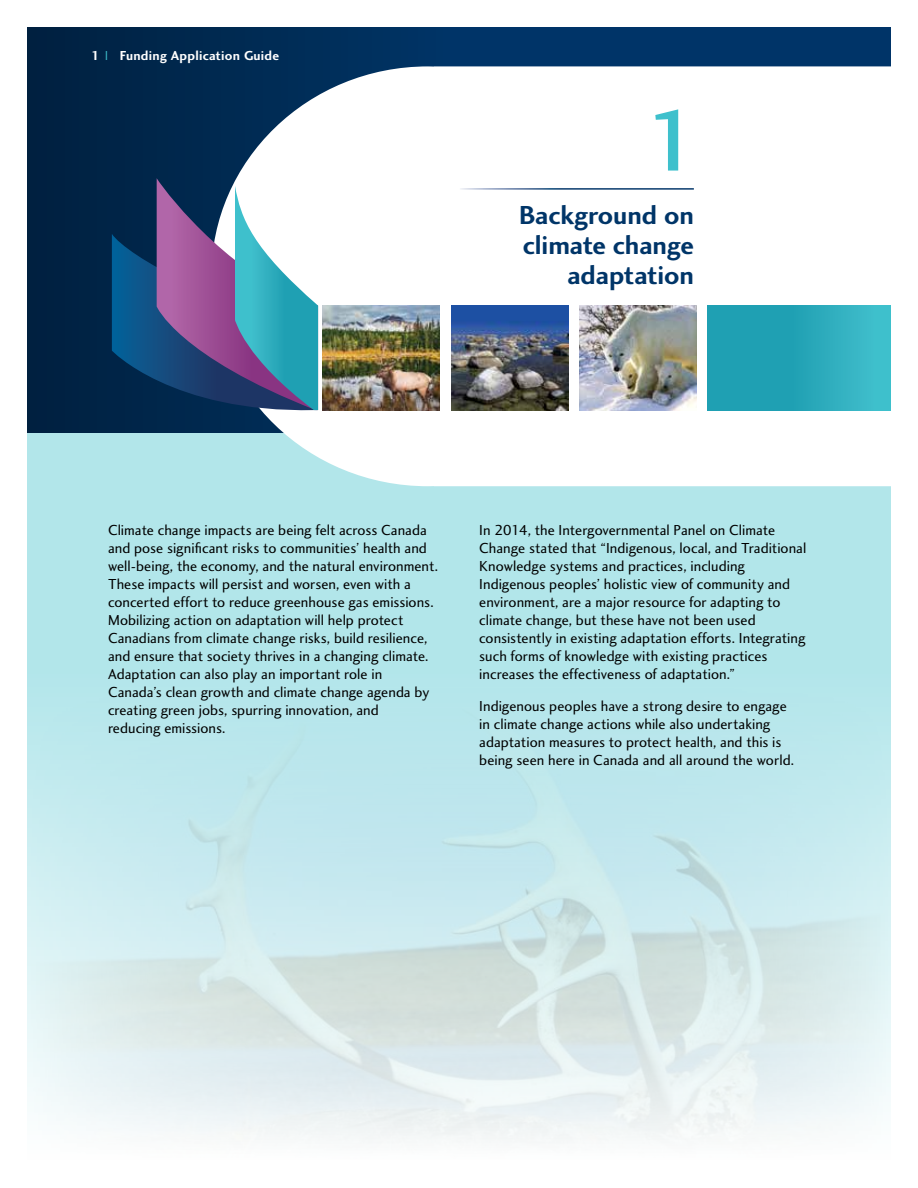
<style>
.page{position:relative;width:918px;height:1188px;background:#fff}
.page>*{position:absolute;margin:0;border:0;box-sizing:border-box;transform-origin:0 0}
.t1{font:90px "Charlotte Sans Medium Plain";color:#3ec0cc}
.t2{font:27px/30px "Charlotte Sans Bold Plain";letter-spacing:-.005em;color:#003568;text-align:right}
.t3{font:15px/18px "Charlotte Sans Book Plain";letter-spacing:.005em;color:#000}
.t4{font:13.5px "Charlotte Sans Bold Plain";letter-spacing:.02em;color:#fff}
.t5{font:300 13.5px "Avenir LT Std";letter-spacing:.06em;color:#fff}
.s1{color:#3ec0cc}
</style>
<div class="page">
<div style="left:27px;top:418px;width:864px;height:743px;background:#b2e6ea"></div>
<div style="left:27px;top:27px;width:864px;height:406px;background:linear-gradient(to right,#002549,#003972)"></div>
<svg style="left:211px;top:66px;width:680px;height:420px"></svg>
<hr style="left:449px;top:188px;width:245px;height:2px;background:#fff">
<div style="left:707px;top:306px;width:184px;height:104px;background:linear-gradient(to right,#1697ac,#3dbcc9)"></div>
<svg style="left:112px;top:178px;width:206px;height:235px"></svg>
<img style="left:580px;top:306px;width:117px;height:104px">
<img style="left:451px;top:306px;width:117px;height:104px">
<img style="left:323px;top:306px;width:117px;height:104px">
<img style="left:27px;top:735px;width:864px;height:426px">
<p class="t4" style="left:91px;top:47px;width:189px">1 <span class="s1">|</span> Funding Application Guide</p>
<p class="t5" style="left:76px;top:48px;width:185px">REPORT TITLE GOES HERE</p>
<h1 class="t1" style="left:647px;top:87px;width:56px">1</h1>
<h2 class="t2" style="left:519px;top:199px;width:176px">Background on climate change adaptation</h2>
<p class="t3" style="left:108px;top:521px;width:332px">Climate change impacts are being felt across Canada and pose significant risks to communities’ health and well-being, the economy, and the natural environment.<br>These impacts will persist and worsen, even with a concerted effort to reduce greenhouse gas emissions.<br>Mobilizing action on adaptation will help protect Canadians from climate change risks, build resilience, and ensure that society thrives in a changing climate.<br>Adaptation can also play an important role in Canada’s clean growth and climate change agenda by creating green jobs, spurring innovation, and<br>reducing emissions.</p>
<p class="t3" style="left:479px;top:521px;width:329px">In 2014, the Intergovernmental Panel on Climate Change stated that “Indigenous, local, and Traditional Knowledge systems and practices, including Indigenous peoples’ holistic view of community and environment, are a major resource for adapting to climate change, but these have not been used consistently in existing adaptation efforts. Integrating such forms of knowledge with existing practices increases the effectiveness of adaptation.”</p>
<p class="t3" style="left:479px;top:697px;width:316px">Indigenous peoples have a strong desire to engage in climate change actions while also undertaking adaptation measures to protect health, and this is being seen here in Canada and all around the world.</p>
</div>
